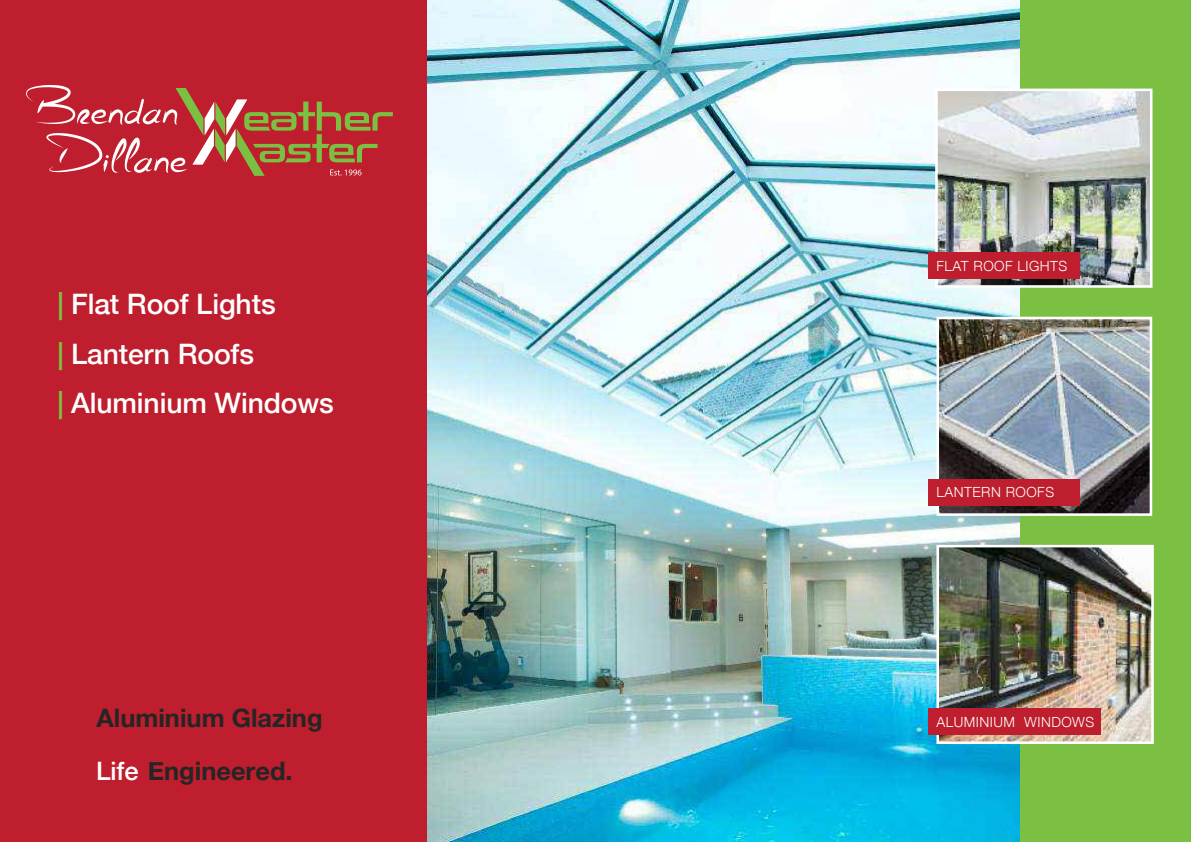
<style>
.page{position:relative;width:1191px;height:842px;background:#fff}
.page>*{position:absolute;margin:0;border:0;box-sizing:border-box;transform-origin:0 0}
.t1{font:500 28.2px/49.4px "Helvetica Neue";letter-spacing:-.005em;color:#fff}
.t2{font:700 25.4px/52.3px "Helvetica Neue";color:#262526}
.t3{font:300 14px "Helvetica Neue";letter-spacing:.035em;color:#fff}
.s1{color:#7bc043}
.s2{font-weight:500;color:#fff}
</style>
<div class="page">
<img style="left:425px;top:0;width:595px;height:842px">
<div style="left:0;top:0;width:426px;height:841px;background:#be1e2d"></div>
<svg style="left:26px;top:85px;width:367px;height:91px"></svg>
<div style="left:1020px;top:0;width:171px;height:842px;background:#7bc043"></div>
<img style="left:939px;top:93px;width:209px;height:191px">
<div style="left:935px;top:89px;width:217px;height:199px;border:3px solid #fff"></div>
<img style="left:940px;top:321px;width:208px;height:191px">
<div style="left:936px;top:317px;width:216px;height:199px;border:3px solid #fff"></div>
<img style="left:940px;top:549px;width:209px;height:191px">
<div style="left:936px;top:545px;width:217px;height:199px;border:3px solid #fff"></div>
<div style="left:928px;top:252px;width:151px;height:27px;background:#be1e2d"></div>
<div style="left:928px;top:479px;width:151px;height:27px;background:#be1e2d"></div>
<div style="left:928px;top:708px;width:172px;height:27px;background:#be1e2d"></div>
<p class="t1" style="left:57px;top:277px;width:278px"><span class="s1">|</span> Flat Roof Lights<br><span class="s1">|</span> Lantern Roofs<br><span class="s1">|</span> Aluminium Windows</p>
<p class="t2" style="left:96px;top:693px;width:228px">Aluminium Glazing<br><span class="s2">Life</span> Engineered.</p>
<p class="t3" style="left:936px;top:255px;width:132px">FLAT ROOF LIGHTS</p>
<p class="t3" style="left:936px;top:481px;width:119px">LANTERN ROOFS</p>
<p class="t3" style="left:936px;top:710px;width:159px">ALUMINIUM WINDOWS</p>
</div>
